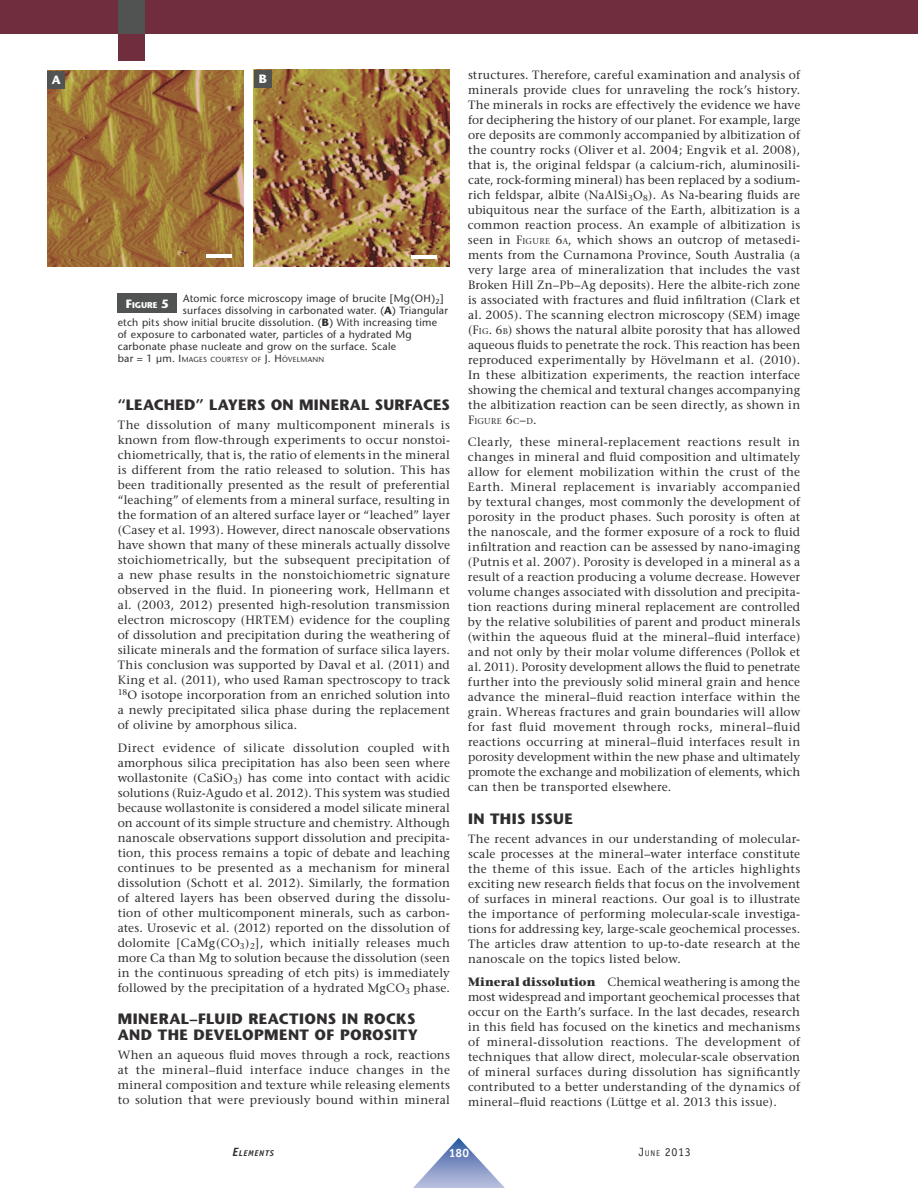
<style>
.page{position:relative;width:918px;height:1188px;background:#fff}
.page>*{position:absolute;margin:0;border:0;box-sizing:border-box;transform-origin:0 0}
.t1{font:700 15px/15.8px "Stone Sans";letter-spacing:.025em;color:#302d2e}
.t2{font:12px/15px "Stone Serif";letter-spacing:.015em;color:#302d2e;text-align:justify}
.t3{font:12px "Officina Sans";color:#302d2e}
.t4{font:700 12px "Stone Sans";color:#fff}
.t5{font:700 12px "Officina Sans";color:#fff}
.t6{font:10.5px "Stone Sans";letter-spacing:.02em;color:#302d2e}
.t7{font:8.4px "Stone Serif";letter-spacing:.03em;color:#302d2e}
.t8{font:italic 700 8.4px "Officina Sans";letter-spacing:.08em;color:#302d2e}
.t9{font:7.35px "Stone Sans";letter-spacing:.04em;color:#302d2e}
.s1{font-family:"Arial";font-weight:400;font-size:11.85px}
.s2{font-weight:700;font-size:12px;color:#fff}
.s3{font-weight:700}
.s4{font-size:10.5px}
.s5{font-size:8.4px}
.s6{font-size:12px}
</style>
<div class="page">
<svg style="left:413px;top:1138px;width:92px;height:50px"></svg>
<div style="left:0;top:0;width:918px;height:34px;background:#702d3d"></div>
<div style="left:118px;top:34px;width:27px;height:27px;background:#702d3d"></div>
<div style="left:118px;top:0;width:27px;height:34px;background:#515352"></div>
<div style="left:118px;top:294px;width:59px;height:19px;background:#515352"></div>
<img style="left:47px;top:70px;width:197px;height:197px">
<img style="left:253px;top:70px;width:197px;height:196px">
<hr style="left:206px;top:254px;width:26px;height:4px;background:#fff">
<hr style="left:411px;top:255px;width:26px;height:3px;background:#fff">
<div style="left:254px;top:70px;width:18px;height:18px;background:#515352"></div>
<div style="left:47px;top:71px;width:18px;height:18px;background:#515352"></div>
<p class="t4" style="left:52px;top:75px;width:10px">A<span class="s1">a</span></p>
<p class="t4" style="left:259px;top:74px;width:10px">B<span class="s1">b</span></p>
<p class="t6" style="left:126px;top:295px;width:319px"><span class="s2">F</span><sub>IGURE</sub> <span class="s2">5</span> Atomic force microscopy image of brucite [Mg(OH)<sub>2</sub>]</p>
<p class="t6" style="left:183px;top:307px;width:266px">surfaces dissolving in carbonated water. (<span class="s3">A</span>) Triangular</p>
<p class="t6" style="left:118px;top:319px;width:321px">etch pits show initial brucite dissolution. (<span class="s3">B</span>) With increasing time</p>
<p class="t6" style="left:118px;top:331px;width:295px">of exposure to carbonated water, particles of a hydrated Mg</p>
<p class="t6" style="left:118px;top:343px;width:280px">carbonate phase nucleate and grow on the surface. Scale</p>
<p class="t9" style="left:118px;top:357px;width:208px"><span class="s4">bar = 1 µm. I</span>MAGES COURTESY OF <span class="s4">J. H</span>ÖVELMANN</p>
<p class="t1" style="left:118px;top:398px;width:334px">“LEACHED” LAYERS ON MINERAL SURFACES</p>
<p class="t2" style="left:118px;top:419px;width:334px">The dissolution of many multicomponent minerals is known from flow-through experiments to occur nonstoi&shy;chiometrically, that is, the ratio of elements in the mineral is different from the ratio released to solution. This has been traditionally presented as the result of preferential “leaching” of elements from a mineral surface, resulting in the formation of an altered surface layer or “leached” layer (Casey et al. 1993). However, direct nanoscale observations have shown that many of these minerals actually dissolve stoichiometrically, but the subsequent precipitation of a new phase results in the nonstoichiometric signature observed in the fluid. In pioneering work, Hellmann et al. (2003, 2012) presented high-resolution transmission electron microscopy (HRTEM) evidence for the coupling of dissolution and precipitation during the weathering of silicate minerals and the formation of surface silica layers.<br>This conclusion was supported by Daval et al. (2011) and King et al. (2011), who used Raman spectroscopy to track <sup>18</sup>O isotope incorporation from an enriched solution into a newly precipitated silica phase during the replacement of olivine by amorphous silica.</p>
<p class="t2" style="left:118px;top:741px;width:334px">Direct evidence of silicate dissolution coupled with amorphous silica precipitation has also been seen where wollastonite (CaSiO<sub>3</sub>) has come into contact with acidic solutions (Ruiz-Agudo et al. 2012). This system was studied because wollastonite is considered a model silicate mineral on account of its simple structure and chemistry. Although nanoscale observations support dissolution and precipita&shy;tion, this process remains a topic of debate and leaching continues to be presented as a mechanism for mineral dissolution (Schott et al. 2012). Similarly, the formation of altered layers has been observed during the dissolu&shy;tion of other multicomponent minerals, such as carbon&shy;ates. Urosevic et al. (2012) reported on the dissolution of dolomite [CaMg(CO<sub>3</sub>)<sub>2</sub>], which initially releases much more Ca than Mg to solution because the dissolution (seen in the continuous spreading of etch pits) is immediately followed by the precipitation of a hydrated MgCO<sub>3</sub> phase.</p>
<p class="t1" style="left:118px;top:1012px;width:302px">MINERAL–FLUID REACTIONS IN ROCKS<br>AND THE DEVELOPMENT OF POROSITY</p>
<p class="t2" style="left:118px;top:1049px;width:334px">When an aqueous fluid moves through a rock, reactions at the mineral–fluid interface induce changes in the mineral composition and texture while releasing elements to solution that were previously bound within mineral</p>
<p class="t2" style="left:468px;top:68px;width:334px">structures. Therefore, careful examination and analysis of minerals provide clues for unraveling the rock’s history.<br>The minerals in rocks are effectively the evidence we have for deciphering the history of our planet. For example, large ore deposits are commonly accompanied by albitization of the country rocks (Oliver et al. 2004; Engvik et al. 2008), that is, the original feldspar (a calcium-rich, aluminosili&shy;cate, rock-forming mineral) has been replaced by a sodium&shy;rich feldspar, albite (NaAlSi<sub>3</sub>O<sub>8</sub>). As Na-bearing fluids are ubiquitous near the surface of the Earth, albitization is a common reaction process. An example of albitization is seen in F<span class="s5">IGURE</span> 6<span class="s5">A</span>, which shows an outcrop of metasedi&shy;ments from the Curnamona Province, South Australia (a very large area of mineralization that includes the vast Broken Hill Zn–Pb–Ag deposits). Here the albite-rich zone is associated with fractures and fluid infiltration (Clark et al. 2005). The scanning electron microscopy (SEM) image (F<span class="s5">IG</span>. 6<span class="s5">B</span>) shows the natural albite porosity that has allowed aqueous fluids to penetrate the rock. This reaction has been reproduced experimentally by Hövelmann et al. (2010).<br>In these albitization experiments, the reaction interface showing the chemical and textural changes accompanying the albitization reaction can be seen directly, as shown in</p>
<p class="t7" style="left:468px;top:418px;width:70px"><span class="s6">F</span>IGURE <span class="s6">6</span>C<span class="s6">–</span>D<span class="s6">.</span></p>
<p class="t2" style="left:468px;top:436px;width:334px">Clearly, these mineral-replacement reactions result in changes in mineral and fluid composition and ultimately allow for element mobilization within the crust of the Earth. Mineral replacement is invariably accompanied by textural changes, most commonly the development of porosity in the product phases. Such porosity is often at the nanoscale, and the former exposure of a rock to fluid infiltration and reaction can be assessed by nano-imaging (Putnis et al. 2007). Porosity is developed in a mineral as a result of a reaction producing a volume decrease. However volume changes associated with dissolution and precipita&shy;tion reactions during mineral replacement are controlled by the relative solubilities of parent and product minerals (within the aqueous fluid at the mineral–fluid interface) and not only by their molar volume differences (Pollok et al. 2011). Porosity development allows the fluid to penetrate further into the previously solid mineral grain and hence advance the mineral–fluid reaction interface within the grain. Whereas fractures and grain boundaries will allow for fast fluid movement through rocks, mineral–fluid reactions occurring at mineral–fluid interfaces result in porosity development within the new phase and ultimately promote the exchange and mobilization of elements, which can then be transported elsewhere.</p>
<p class="t1" style="left:468px;top:812px;width:106px">IN THIS ISSUE</p>
<p class="t2" style="left:468px;top:833px;width:334px">The recent advances in our understanding of molecular&shy;scale processes at the mineral–water interface constitute the theme of this issue. Each of the articles highlights exciting new research fields that focus on the involvement of surfaces in mineral reactions. Our goal is to illustrate the importance of performing molecular-scale investiga&shy;tions for addressing key, large-scale geochemical processes.<br>The articles draw attention to up-to-date research at the nanoscale on the topics listed below.</p>
<p class="t2" style="left:468px;top:975px;width:334px"><span class="s3">Mineral dissolution</span> Chemical weathering is among the most widespread and important geochemical processes that occur on the Earth’s surface. In the last decades, research in this field has focused on the kinetics and mechanisms of mineral-dissolution reactions. The development of techniques that allow direct, molecular-scale observation of mineral surfaces during dissolution has significantly contributed to a better understanding of the dynamics of mineral–fluid reactions (Lüttge et al. 2013 this issue).</p>
<p class="t8" style="left:232px;top:1150px;width:43px"><span class="s6">E</span>LEMENTS</p>
<p class="t5" style="left:449px;top:1149px;width:22px">180</p>
<p class="t3" style="left:639px;top:1147px;width:53px">J<span class="s5">UNE</span> 2013</p>
</div>
